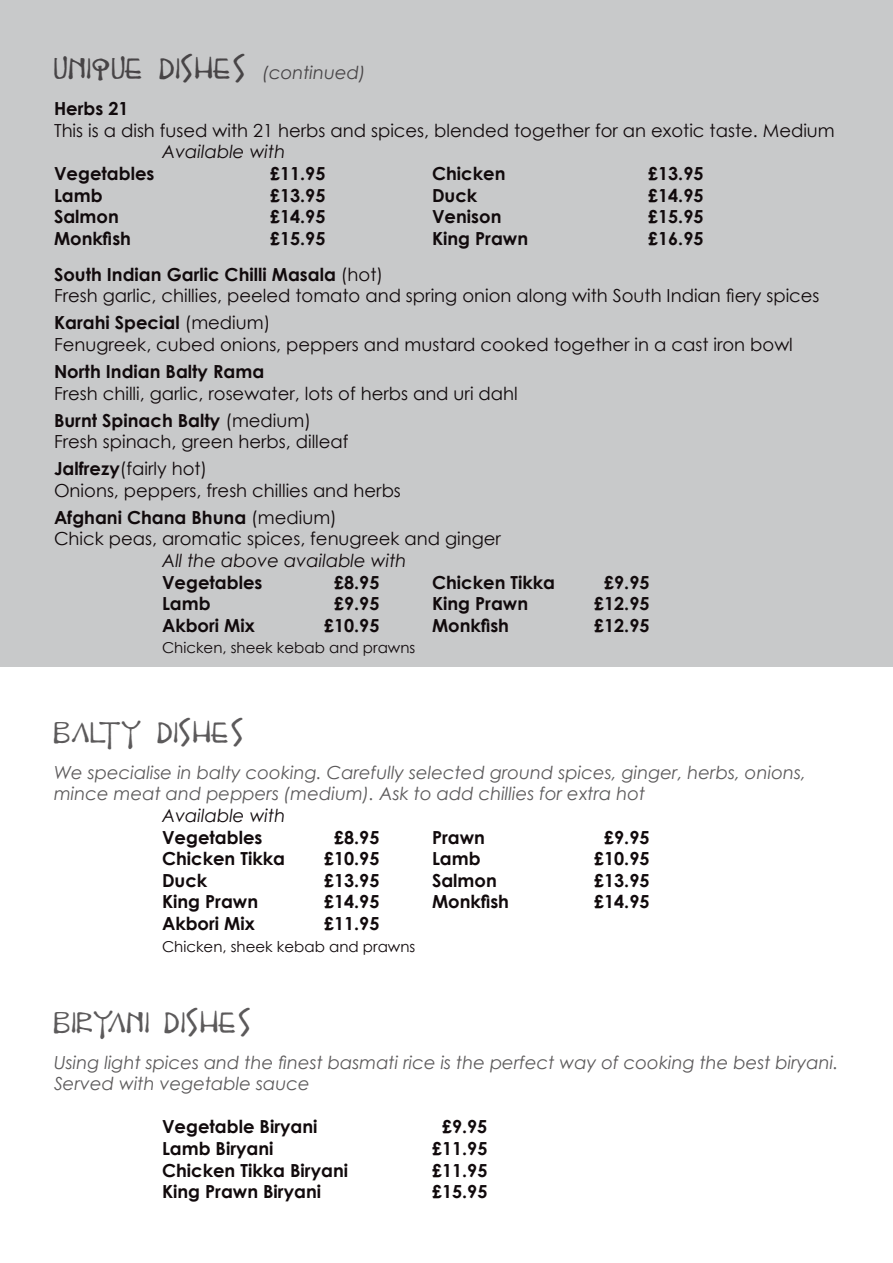
<style>
.page{position:relative;width:893px;height:1263px;background:#fff}
.page>*{position:absolute;margin:0;border:0;box-sizing:border-box;transform-origin:0 0}
.t1{font:30px "Epistolar";color:#5c5a5b}
.t2{font:30px "Epistolar";color:#474446}
.t3{font:18px/27px "Century Gothic";color:#110a0c}
.t4{font:700 18px "Century Gothic";color:#110a0c}
.t5{font:italic 18px/21.6px "Century Gothic";color:#5c5a5b}
.t6{font:italic 18px "Century Gothic";color:#110a0c}
.t7{font:15px "Century Gothic";color:#110a0c}
.s1{font-family:"Century Gothic";font-style:italic;font-size:18px}
.s2{font-weight:700}
</style>
<div class="page">
<div style="left:0;top:0;width:893px;height:667px;background:#c8c9ca"></div>
<h1 class="t2" style="left:54px;top:50px;width:313px">UNIQUE DISHES <span class="s1">(continued)</span></h1>
<p class="t4" style="left:54px;top:95px;width:76px">Herbs 21</p>
<p class="t3" style="left:54px;top:117px;width:782px">This is a dish fused with 21 herbs and spices, blended together for an exotic taste. Medium</p>
<p class="t6" style="left:162px;top:139px;width:125px">Available with</p>
<p class="t4" style="left:54px;top:160px;width:102px">Vegetables</p>
<p class="t4" style="left:270px;top:160px;width:57px">£11.95</p>
<p class="t4" style="left:432px;top:160px;width:75px">Chicken</p>
<p class="t4" style="left:648px;top:160px;width:57px">£13.95</p>
<p class="t4" style="left:54px;top:181px;width:50px">Lamb</p>
<p class="t4" style="left:270px;top:181px;width:57px">£13.95</p>
<p class="t4" style="left:432px;top:181px;width:47px">Duck</p>
<p class="t4" style="left:648px;top:181px;width:57px">£14.95</p>
<p class="t4" style="left:54px;top:203px;width:66px">Salmon</p>
<p class="t4" style="left:270px;top:203px;width:57px">£14.95</p>
<p class="t4" style="left:432px;top:203px;width:71px">Venison</p>
<p class="t4" style="left:648px;top:203px;width:57px">£15.95</p>
<p class="t4" style="left:54px;top:225px;width:79px">Monkfish</p>
<p class="t4" style="left:270px;top:225px;width:57px">£15.95</p>
<p class="t4" style="left:432px;top:225px;width:98px">King Prawn</p>
<p class="t4" style="left:648px;top:225px;width:57px">£16.95</p>
<p class="t3" style="left:54px;top:263px;width:767px;line-height:21.6px"><span class="s2">South Indian Garlic Chilli Masala</span> (hot)<br>Fresh garlic, chillies, peeled tomato and spring onion along with South Indian fiery spices</p>
<p class="t3" style="left:54px;top:312px;width:740px;line-height:21.6px"><span class="s2">Karahi Special</span> (medium)<br>Fenugreek, cubed onions, peppers and mustard cooked together in a cast iron bowl</p>
<p class="t4" style="left:54px;top:358px;width:212px">North Indian Balty Rama</p>
<p class="t3" style="left:54px;top:379px;width:465px">Fresh chilli, garlic, rosewater, lots of herbs and uri dahl<br><span class="s2">Burnt Spinach Balty</span> (medium)</p>
<p class="t3" style="left:54px;top:428px;width:296px">Fresh spinach, green herbs, dilleaf<br><span class="s2">Jalfrezy</span>(fairly hot)</p>
<p class="t3" style="left:54px;top:477px;width:348px">Onions, peppers, fresh chillies and herbs<br><span class="s2">Afghani Chana Bhuna</span> (medium)</p>
<p class="t3" style="left:54px;top:525px;width:449px">Chick peas, aromatic spices, fenugreek and ginger</p>
<p class="t6" style="left:162px;top:548px;width:246px">All the above available with</p>
<p class="t4" style="left:162px;top:568px;width:102px">Vegetables</p>
<p class="t4" style="left:334px;top:568px;width:47px">£8.95</p>
<p class="t4" style="left:432px;top:568px;width:125px">Chicken Tikka</p>
<p class="t4" style="left:604px;top:568px;width:47px">£9.95</p>
<p class="t4" style="left:162px;top:590px;width:50px">Lamb</p>
<p class="t4" style="left:334px;top:590px;width:47px">£9.95</p>
<p class="t4" style="left:432px;top:590px;width:98px">King Prawn</p>
<p class="t4" style="left:594px;top:590px;width:57px">£12.95</p>
<p class="t4" style="left:162px;top:612px;width:94px">Akbori Mix</p>
<p class="t4" style="left:324px;top:612px;width:57px">£10.95</p>
<p class="t4" style="left:432px;top:612px;width:79px">Monkfish</p>
<p class="t4" style="left:594px;top:612px;width:57px">£12.95</p>
<p class="t7" style="left:162px;top:638px;width:255px">Chicken, sheek kebab and prawns</p>
<h1 class="t1" style="left:54px;top:714px;width:193px">BALTY DISHES</h1>
<p class="t5" style="left:54px;top:761px;width:754px">We specialise in balty cooking. Carefully selected ground spices, ginger, herbs, onions, mince meat and peppers (medium). Ask to add chillies for extra hot</p>
<p class="t6" style="left:162px;top:803px;width:125px">Available with</p>
<p class="t4" style="left:162px;top:823px;width:102px">Vegetables</p>
<p class="t4" style="left:334px;top:823px;width:47px">£8.95</p>
<p class="t4" style="left:432px;top:823px;width:54px">Prawn</p>
<p class="t4" style="left:604px;top:823px;width:47px">£9.95</p>
<p class="t4" style="left:162px;top:845px;width:125px">Chicken Tikka</p>
<p class="t4" style="left:324px;top:845px;width:57px">£10.95</p>
<p class="t4" style="left:432px;top:845px;width:50px">Lamb</p>
<p class="t4" style="left:594px;top:845px;width:57px">£10.95</p>
<p class="t4" style="left:162px;top:866px;width:47px">Duck</p>
<p class="t4" style="left:324px;top:866px;width:57px">£13.95</p>
<p class="t4" style="left:432px;top:866px;width:66px">Salmon</p>
<p class="t4" style="left:594px;top:866px;width:57px">£13.95</p>
<p class="t4" style="left:162px;top:888px;width:98px">King Prawn</p>
<p class="t4" style="left:324px;top:888px;width:57px">£14.95</p>
<p class="t4" style="left:432px;top:888px;width:79px">Monkfish</p>
<p class="t4" style="left:594px;top:888px;width:57px">£14.95</p>
<p class="t4" style="left:162px;top:910px;width:94px">Akbori Mix</p>
<p class="t4" style="left:324px;top:910px;width:57px">£11.95</p>
<p class="t7" style="left:162px;top:936px;width:255px">Chicken, sheek kebab and prawns</p>
<h1 class="t1" style="left:54px;top:1004px;width:200px">BIRYANI DISHES</h1>
<p class="t5" style="left:54px;top:1051px;width:786px">Using light spices and the finest basmati rice is the perfect way of cooking the best biryani.<br>Served with vegetable sauce</p>
<p class="t4" style="left:162px;top:1113px;width:157px">Vegetable Biryani</p>
<p class="t4" style="left:442px;top:1113px;width:47px">£9.95</p>
<p class="t4" style="left:162px;top:1135px;width:113px">Lamb Biryani</p>
<p class="t4" style="left:432px;top:1135px;width:57px">£11.95</p>
<p class="t4" style="left:162px;top:1156px;width:188px">Chicken Tikka Biryani</p>
<p class="t4" style="left:432px;top:1156px;width:57px">£11.95</p>
<p class="t4" style="left:162px;top:1178px;width:161px">King Prawn Biryani</p>
<p class="t4" style="left:432px;top:1178px;width:57px">£15.95</p>
</div>
